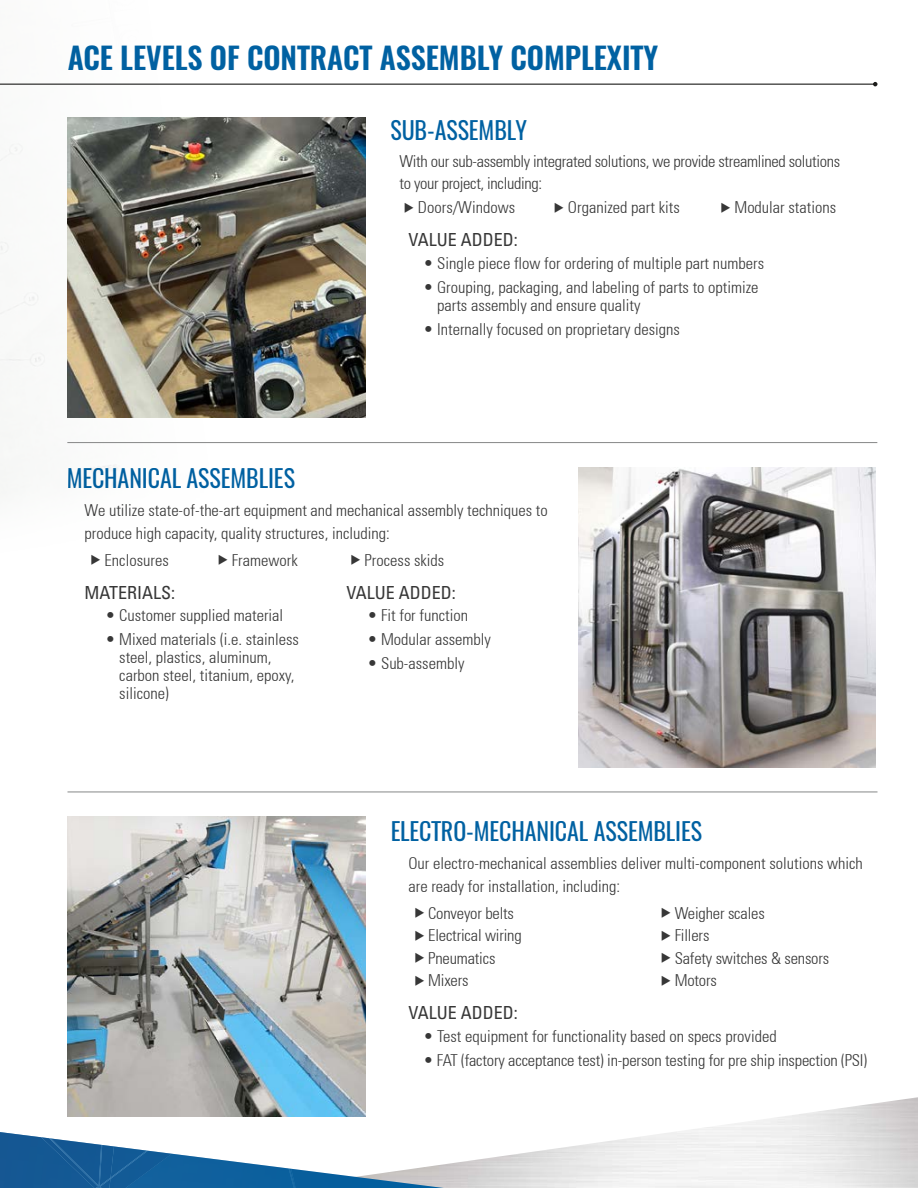
<style>
.page{position:relative;width:918px;height:1188px;background:#fff}
.page>*{position:absolute;margin:0;border:0;box-sizing:border-box;transform-origin:0 0}
.t1{font:600 30px "Oswald";letter-spacing:-.005em;color:#0061a2}
.t2{font:24px "Oswald";letter-spacing:-.005em;color:#0061a2}
.t3{font:condensed 18px "Univers";color:#373737}
.t4{font:300 condensed 16.5px/18px "Univers 47";color:#373737}
.t5{font:300 condensed 16.5px/22.5px "Univers 47";letter-spacing:-.02em;color:#373737}
</style>
<div class="page">
<img style="left:0;top:83px;width:589px;height:403px">
<img style="left:334px;top:1164px;width:110px;height:24px">
<img style="left:307px;top:1170px;width:27px;height:18px">
<img style="left:267px;top:1165px;width:40px;height:23px">
<img style="left:125px;top:1147px;width:142px;height:41px">
<img style="left:111px;top:1146px;width:14px;height:42px">
<img style="left:0;top:1132px;width:111px;height:56px">
<hr style="left:0;top:84px;width:875px;height:1px;background:#1c1c1a">
<svg style="left:873px;top:82px;width:5px;height:4px"></svg>
<hr style="left:67px;top:442px;width:810px;height:1px;background:#868787">
<hr style="left:68px;top:792px;width:810px;height:1px;background:#868787">
<img style="left:68px;top:118px;width:297px;height:300px">
<img style="left:578px;top:467px;width:298px;height:300px">
<img style="left:68px;top:817px;width:297px;height:300px">
<h1 class="t1" style="left:68px;top:37px;width:592px">ACE LEVELS OF CONTRACT ASSEMBLY COMPLEXITY</h1>
<h2 class="t2" style="left:390px;top:114px;width:138px">SUB-ASSEMBLY</h2>
<p class="t5" style="left:399px;top:150px;width:442px">With our sub-assembly integrated solutions, we provide streamlined solutions to your project, including:</p>
<p class="t4" style="left:404px;top:199px;width:113px">◆ Doors/Windows</p>
<p class="t4" style="left:554px;top:199px;width:127px">◆ Organized part kits</p>
<p class="t4" style="left:720px;top:199px;width:117px">◆ Modular stations</p>
<p class="t3" style="left:408px;top:229px;width:111px">VALUE ADDED:</p>
<p class="t4" style="left:423px;top:254px;width:342px">• Single piece flow for ordering of multiple part numbers</p>
<p class="t4" style="left:437px;top:278px;width:323px;text-indent:-14px">• Grouping, packaging, and labeling of parts to optimize parts assembly and ensure quality</p>
<p class="t4" style="left:423px;top:320px;width:258px">• Internally focused on proprietary designs</p>
<h2 class="t2" style="left:67px;top:461px;width:230px">MECHANICAL ASSEMBLIES</h2>
<p class="t4" style="left:85px;top:499px;width:465px;line-height:22.5px">We utilize state-of-the-art equipment and mechanical assembly techniques to produce high capacity, quality structures, including:</p>
<p class="t4" style="left:91px;top:551px;width:80px">◆ Enclosures</p>
<p class="t4" style="left:218px;top:551px;width:82px">◆ Framework</p>
<p class="t4" style="left:351px;top:551px;width:95px">◆ Process skids</p>
<p class="t3" style="left:85px;top:581px;width:92px">MATERIALS:</p>
<p class="t4" style="left:106px;top:606px;width:179px">• Customer supplied material</p>
<p class="t4" style="left:119px;top:630px;width:181px;text-indent:-14px">• Mixed materials (i.e. stainless steel, plastics, aluminum, carbon steel, titanium, epoxy, silicone)</p>
<p class="t3" style="left:346px;top:581px;width:111px">VALUE ADDED:</p>
<p class="t4" style="left:367px;top:606px;width:102px">• Fit for function</p>
<p class="t4" style="left:367px;top:630px;width:125px">• Modular assembly</p>
<p class="t4" style="left:367px;top:654px;width:99px">• Sub-assembly</p>
<h2 class="t2" style="left:390px;top:815px;width:313px">ELECTRO-MECHANICAL ASSEMBLIES</h2>
<p class="t4" style="left:408px;top:852px;width:456px;line-height:22.5px">Our electro-mechanical assemblies deliver multi-component solutions which are ready for installation, including:</p>
<p class="t4" style="left:414px;top:904px;width:101px">◆ Conveyor belts</p>
<p class="t4" style="left:414px;top:927px;width:109px">◆ Electrical wiring</p>
<p class="t4" style="left:414px;top:949px;width:83px">◆ Pneumatics</p>
<p class="t4" style="left:414px;top:972px;width:56px">◆ Mixers</p>
<p class="t4" style="left:661px;top:904px;width:105px">◆ Weigher scales</p>
<p class="t4" style="left:661px;top:927px;width:50px">◆ Fillers</p>
<p class="t4" style="left:661px;top:949px;width:170px">◆ Safety switches &amp; sensors</p>
<p class="t4" style="left:661px;top:972px;width:58px">◆ Motors</p>
<p class="t3" style="left:408px;top:1002px;width:111px">VALUE ADDED:</p>
<p class="t4" style="left:423px;top:1027px;width:355px">• Test equipment for functionality based on specs provided</p>
<p class="t4" style="left:423px;top:1051px;width:445px">• FAT (factory acceptance test) in-person testing for pre ship inspection (PSI)</p>
</div>
